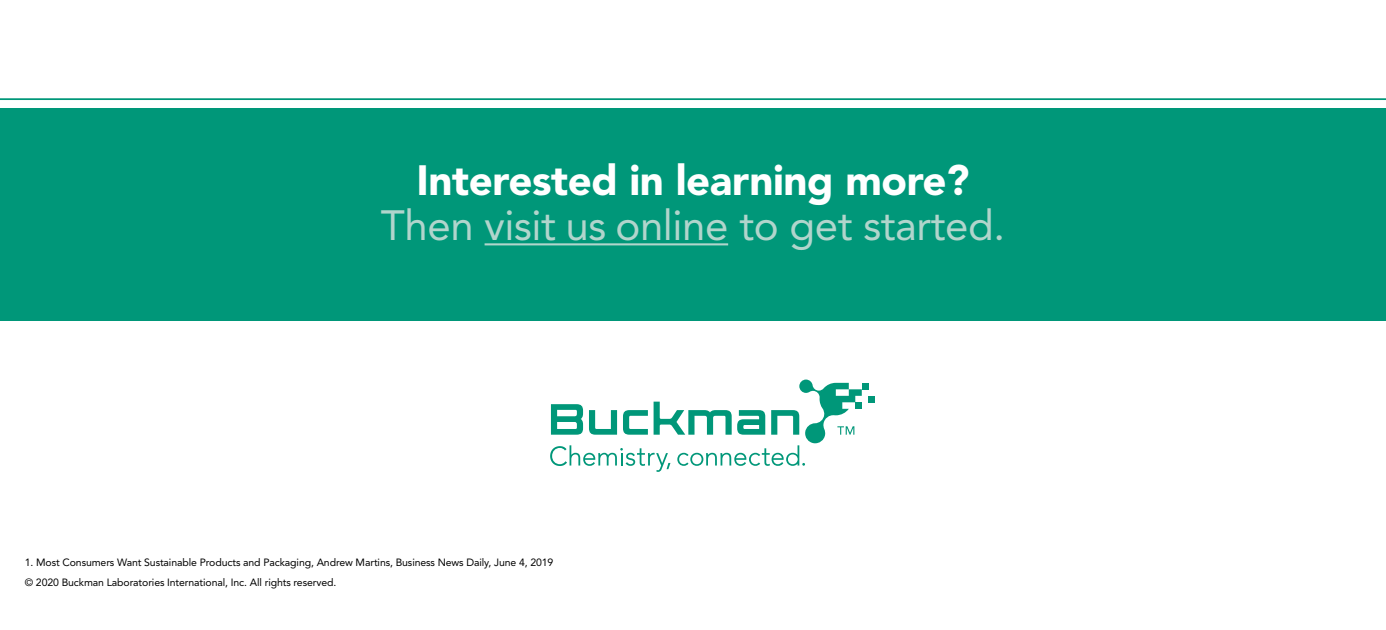
<style>
.page{position:relative;width:1386px;height:630px;background:#fff}
.page>*{position:absolute;margin:0;border:0;box-sizing:border-box;transform-origin:0 0}
.t1{font:42px "Avenir";letter-spacing:-.01em;color:#b1d5cc}
.t2{font:900 42px "Avenir";letter-spacing:-.01em;color:#fff}
.t3{font:10.5px/20.1px "Avenir";letter-spacing:-.01em;color:#000}
</style>
<div class="page">
<div style="left:0;top:109px;width:1386px;height:212px;background:#009779"></div>
<hr style="left:485px;top:243px;width:243px;height:2px;background:#b1d5cc">
<hr style="left:0;top:98px;width:1386px;height:2px;background:#009779">
<div style="left:868px;top:396px;width:7px;height:6px;background:#009779"></div>
<svg style="left:550px;top:380px;width:318px;height:92px"></svg>
<h1 class="t2" style="left:416px;top:155px;width:555px">Interested in learning more?</h1>
<h1 class="t1" style="left:381px;top:201px;width:626px">Then visit us online to get started.</h1>
<p class="t3" style="left:25px;top:553px;width:530px">1. Most Consumers Want Sustainable Products and Packaging, Andrew Martins, Business News Daily, June 4, 2019 © 2020 Buckman Laboratories International, Inc. All rights reserved.</p>
</div>
